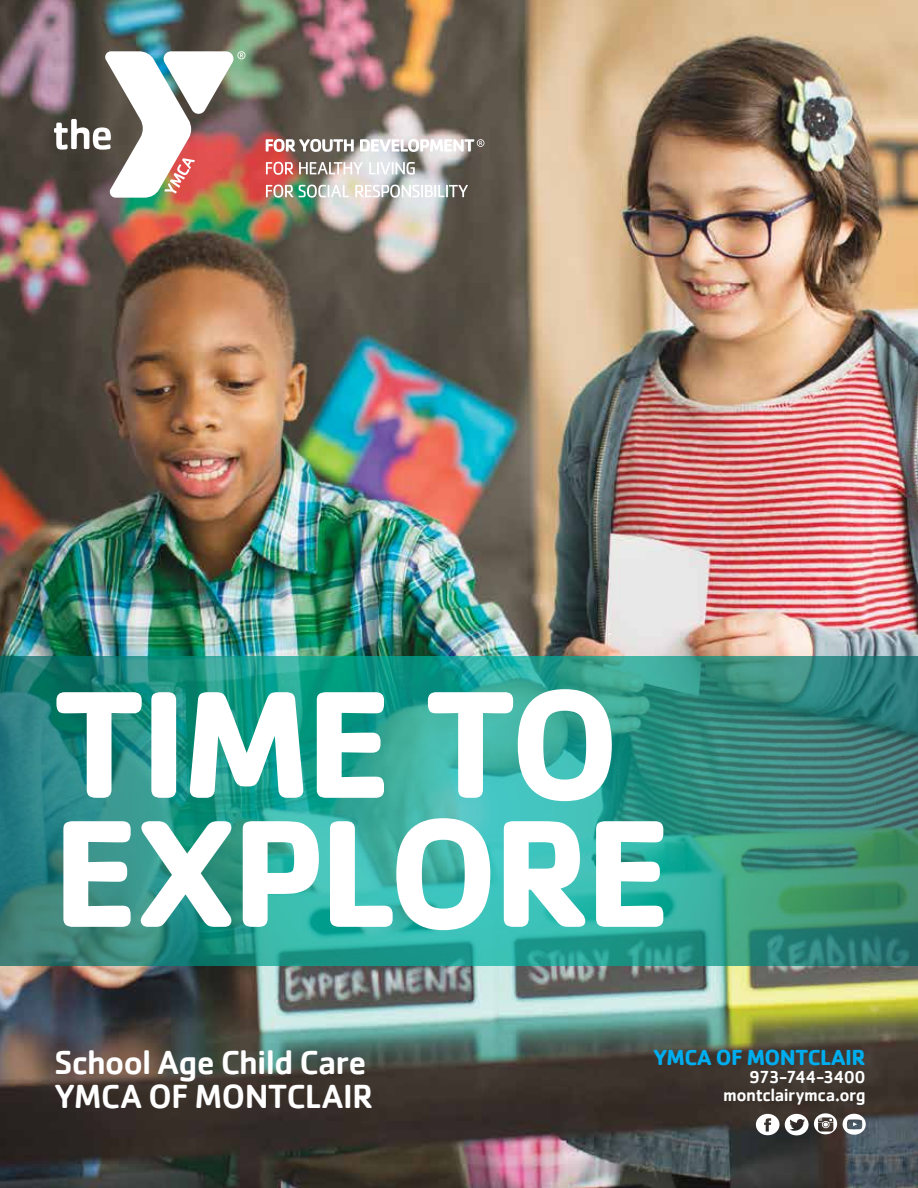
<style>
.page{position:relative;width:918px;height:1188px;background:#fff}
.page>*{position:absolute;margin:0;border:0;box-sizing:border-box;transform-origin:0 0}
.t1{font:700 158.1px/129px "Cachet";letter-spacing:-.045em;color:#fff}
.t2{font:500 34.5px/34.5px "Cachet";letter-spacing:-.025em;color:#fff}
.t3{font:700 22.5px "Cachet";letter-spacing:-.03em;color:#00aeef}
.t4{font:500 18px/18px "Cachet";letter-spacing:-.03em;color:#fff;text-align:right}
</style>
<div class="page">
<img style="left:0;top:0;width:918px;height:1188px">
<svg style="left:0;top:657px;width:918px;height:309px;background:#2e9a8c"></svg>
<svg style="left:756px;top:1113px;width:81px;height:22px"></svg>
<svg style="left:843px;top:1114px;width:23px;height:21px"></svg>
<img style="left:54px;top:51px;width:191px;height:147px">
<svg style="left:266px;top:139px;width:88px;height:13px"></svg>
<svg style="left:266px;top:162px;width:27px;height:13px"></svg>
<svg style="left:299px;top:162px;width:64px;height:12px"></svg>
<svg style="left:369px;top:162px;width:46px;height:13px"></svg>
<svg style="left:266px;top:185px;width:27px;height:13px"></svg>
<svg style="left:299px;top:185px;width:50px;height:13px"></svg>
<svg style="left:355px;top:185px;width:113px;height:13px"></svg>
<svg style="left:360px;top:139px;width:124px;height:13px"></svg>
<h1 class="t1" style="left:52px;top:674px;width:621px">TIME TO<br>EXPLORE</h1>
<p class="t2" style="left:54px;top:1044px;width:321px">School Age Child Care<br>YMCA OF MONTCLAIR</p>
<p class="t3" style="left:653px;top:1043px;width:214px">YMCA OF MONTCLAIR</p>
<p class="t4" style="left:723px;top:1068px;width:144px">973-744-3400 montclairymca.org</p>
</div>
